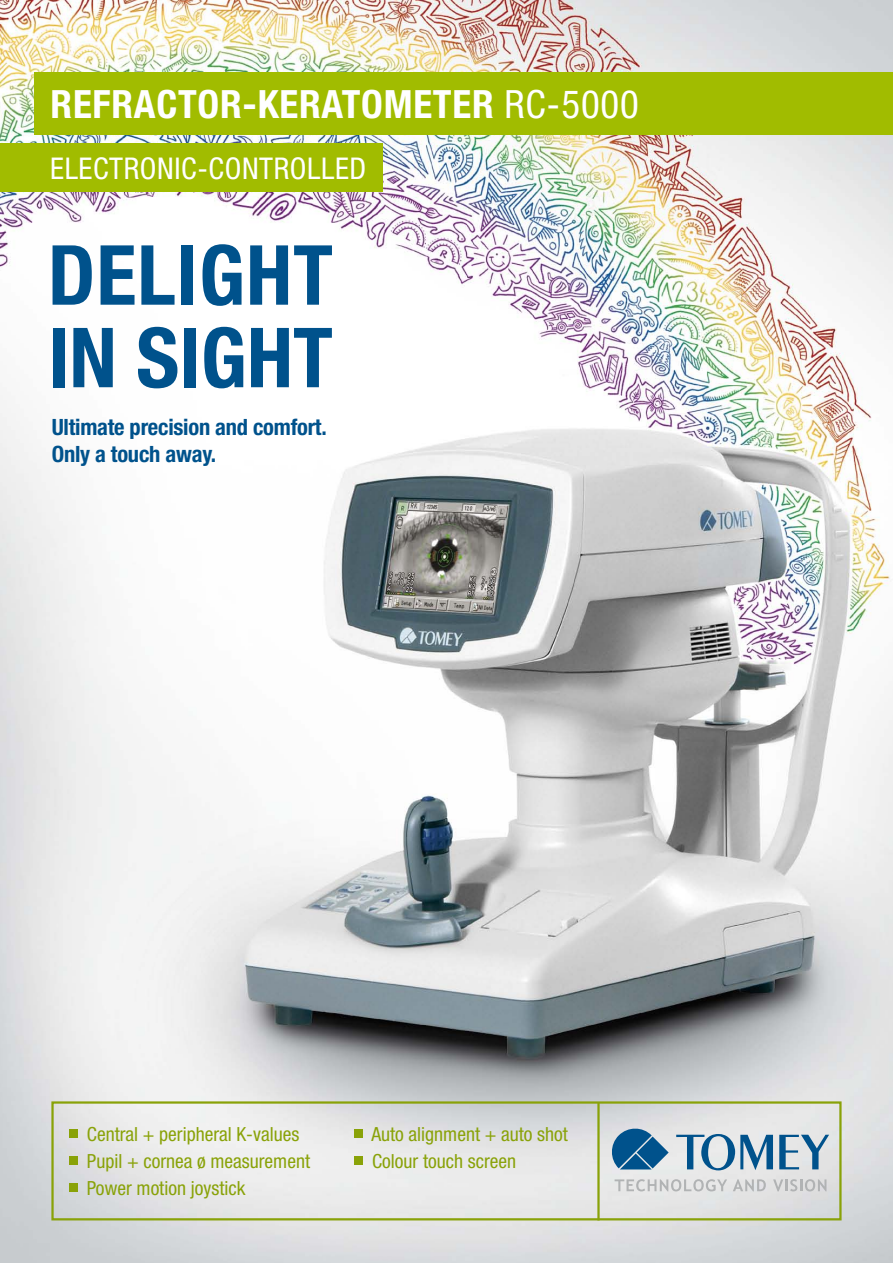
<style>
.page{position:relative;width:893px;height:1263px;background:#fff}
.page>*{position:absolute;margin:0;border:0;box-sizing:border-box;transform-origin:0 0}
.t1{font:700 condensed 82.95px/82.5px "Helvetica Neue";letter-spacing:.01em;color:#00528c}
.t2{font:700 condensed 39px "Helvetica Neue";letter-spacing:.02em;color:#fff}
.t3{font:condensed 30px "Helvetica Neue";letter-spacing:.02em;color:#fff}
.t4{font:700 condensed 22.5px/27px "Helvetica Neue";letter-spacing:-.01em;color:#00528c}
.t5{font:condensed 19.5px "Helvetica Neue";color:#89a208}
.s1{font-weight:400}
</style>
<div class="page">
<img style="left:0;top:0;width:893px;height:1263px">
<div style="left:69px;top:1129px;width:9px;height:9px;background:#89a208"></div>
<div style="left:354px;top:1129px;width:9px;height:9px;background:#89a208"></div>
<div style="left:69px;top:1156px;width:9px;height:9px;background:#89a208"></div>
<div style="left:354px;top:1156px;width:9px;height:9px;background:#89a208"></div>
<div style="left:69px;top:1183px;width:9px;height:9px;background:#89a208"></div>
<div style="left:34px;top:72px;width:859px;height:63px;background:#a1bc00"></div>
<div style="left:0;top:143px;width:383px;height:48px;background:#a1bc00"></div>
<div style="left:51px;top:1101px;width:791px;height:119px;border:2px solid #89a208"></div>
<hr style="left:597px;top:1102px;width:3px;height:118px;background:#89a208">
<svg style="left:615px;top:1179px;width:112px;height:12px"></svg>
<svg style="left:733px;top:1179px;width:33px;height:12px"></svg>
<svg style="left:773px;top:1179px;width:53px;height:12px"></svg>
<svg style="left:610px;top:1126px;width:59px;height:43px"></svg>
<svg style="left:779px;top:1135px;width:50px;height:34px"></svg>
<svg style="left:676px;top:1134px;width:97px;height:36px"></svg>
<h2 class="t2" style="left:51px;top:80px;width:590px">REFRACTOR-KERATOMETER <span class="s1">RC-5000</span></h2>
<h3 class="t3" style="left:50px;top:151px;width:318px">ELECTRONIC-CONTROLLED</h3>
<h1 class="t1" style="left:48px;top:233px;width:287px">DELIGHT<br>IN SIGHT</h1>
<p class="t4" style="left:52px;top:414px;width:276px">Ultimate precision and comfort.<br>Only a touch away.</p>
<p class="t5" style="left:87px;top:1123px;width:214px">Central + peripheral K-values</p>
<p class="t5" style="left:371px;top:1123px;width:198px">Auto alignment + auto shot</p>
<p class="t5" style="left:87px;top:1150px;width:225px">Pupil + cornea ø measurement</p>
<p class="t5" style="left:372px;top:1150px;width:146px">Colour touch screen</p>
<p class="t5" style="left:87px;top:1177px;width:160px">Power motion joystick</p>
</div>
